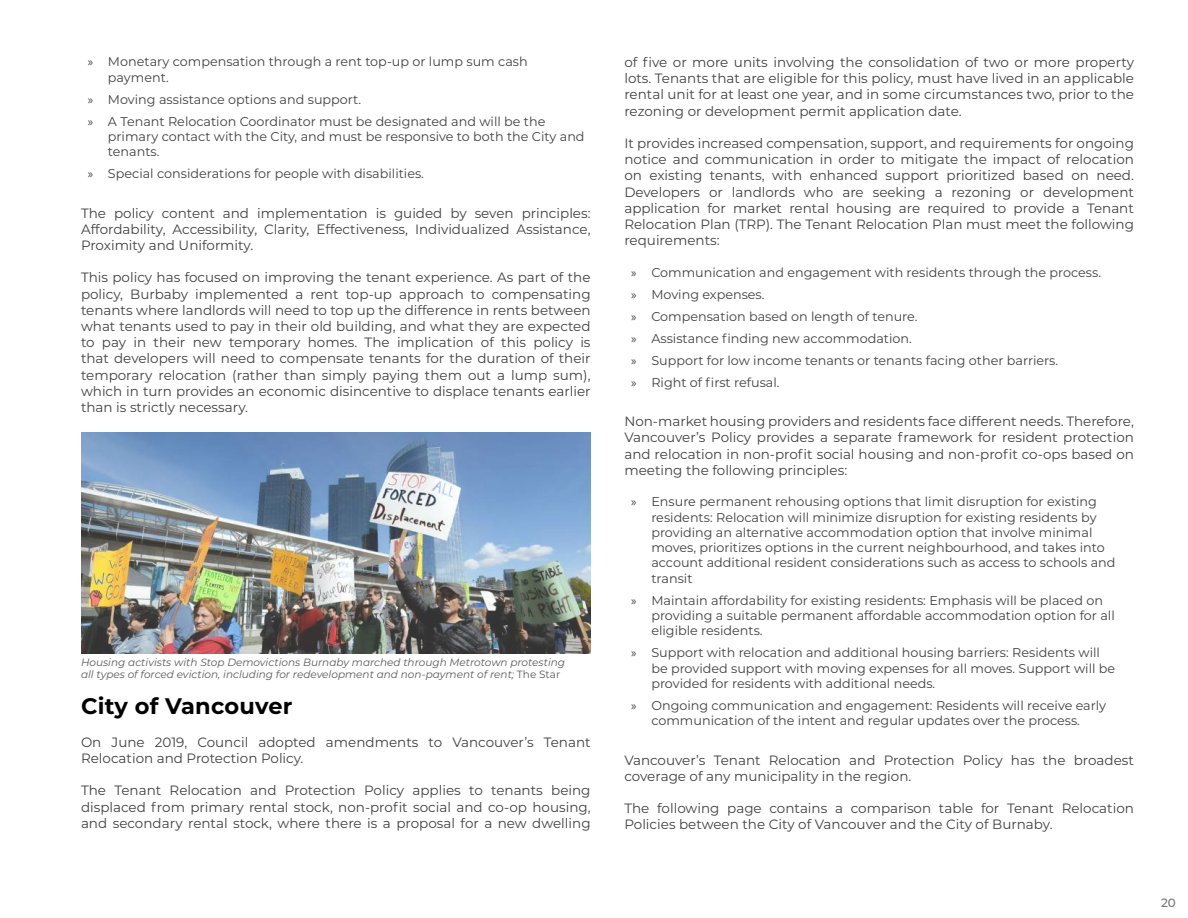
<style>
.page{position:relative;width:1188px;height:918px;background:#fff}
.page>*{position:absolute;margin:0;border:0;box-sizing:border-box;transform-origin:0 0}
.t1{font:700 22.5px "Montserrat";letter-spacing:.01em;color:#000}
.t2{font:13.5px/16.2px "Montserrat";color:#414042;text-align:justify}
.t3{font:12.75px/15.3px "Montserrat";color:#414042}
.t4{font:500 12px "Montserrat";color:#000}
.t5{font:italic 10.5px/12.6px "Montserrat";color:#58595b}
.s1{font-family:"Myriad Pro"}
.s2{font-style:normal}
</style>
<div class="page">
<img style="left:81px;top:433px;width:509px;height:220px">
<p class="t3" style="left:108px;top:54px;width:421px;text-indent:-20px"><span class="s1">»</span> Monetary compensation through a rent top-up or lump sum cash payment.</p>
<p class="t3" style="left:88px;top:88px;width:459px;line-height:22px"><span class="s1">»</span> Moving assistance options and support.<br><span class="s1">»</span> A Tenant Relocation Coordinator must be designated and will be the</p>
<p class="t3" style="left:108px;top:128px;width:478px">primary contact with the City, and must be responsive to both the City and tenants.</p>
<p class="t3" style="left:88px;top:166px;width:338px"><span class="s1">»</span> Special considerations for people with disabilities.</p>
<p class="t2" style="left:81px;top:204px;width:511px">The policy content and implementation is guided by seven principles:<br>Affordability, Accessibility, Clarity, Effectiveness, Individualized Assistance, Proximity and Uniformity.</p>
<p class="t2" style="left:81px;top:269px;width:511px">This policy has focused on improving the tenant experience. As part of the policy, Burbaby implemented a rent top-up approach to compensating tenants where landlords will need to top up the difference in rents between what tenants used to pay in their old building, and what they are expected to pay in their new temporary homes. The implication of this policy is that developers will need to compensate tenants for the duration of their temporary relocation (rather than simply paying them out a lump sum), which in turn provides an economic disincentive to displace tenants earlier than is strictly necessary.</p>
<p class="t5" style="left:81px;top:655px;width:486px">Housing activists with Stop Demovictions Burnaby marched through Metrotown protesting all types of forced eviction, including for redevelopment and non-payment of rent; <span class="s2">The Star</span></p>
<h1 class="t1" style="left:81px;top:690px;width:213px">City of Vancouver</h1>
<p class="t2" style="left:81px;top:733px;width:511px">On June 2019, Council adopted amendments to Vancouver’s Tenant<br>Relocation and Protection Policy.</p>
<p class="t2" style="left:81px;top:782px;width:511px">The Tenant Relocation and Protection Policy applies to tenants being displaced from primary rental stock, non-profit social and co-op housing, and secondary rental stock, where there is a proposal for a new dwelling</p>
<p class="t2" style="left:624px;top:54px;width:511px">of five or more units involving the consolidation of two or more property lots. Tenants that are eligible for this policy, must have lived in an applicable rental unit for at least one year, and in some circumstances two, prior to the rezoning or development permit application date.</p>
<p class="t2" style="left:624px;top:135px;width:511px">It provides increased compensation, support, and requirements for ongoing notice and communication in order to mitigate the impact of relocation on existing tenants, with enhanced support prioritized based on need.<br>Developers or landlords who are seeking a rezoning or development application for market rental housing are required to provide a Tenant Relocation Plan (TRP). The Tenant Relocation Plan must meet the following requirements:</p>
<p class="t3" style="left:631px;top:261px;width:472px;line-height:22px"><span class="s1">»</span> Communication and engagement with residents through the process. <span class="s1">»</span> Moving expenses.<br><span class="s1">»</span> Compensation based on length of tenure.<br><span class="s1">»</span> Assistance finding new accommodation.<br><span class="s1">»</span> Support for low income tenants or tenants facing other barriers.<br><span class="s1">»</span> Right of first refusal.</p>
<p class="t2" style="left:624px;top:413px;width:511px">Non-market housing providers and residents face different needs. Therefore, Vancouver’s Policy provides a separate framework for resident protection and relocation in non-profit social housing and non-profit co-ops based on meeting the following principles:</p>
<p class="t3" style="left:651px;top:494px;width:466px;text-indent:-20px"><span class="s1">»</span> Ensure permanent rehousing options that limit disruption for existing residents: Relocation will minimize disruption for existing residents by providing an alternative accommodation option that involve minimal moves, prioritizes options in the current neighbourhood, and takes into account additional resident considerations such as access to schools and transit</p>
<p class="t3" style="left:651px;top:592px;width:465px;text-indent:-20px"><span class="s1">»</span> Maintain affordability for existing residents: Emphasis will be placed on providing a suitable permanent affordable accommodation option for all eligible residents.</p>
<p class="t3" style="left:651px;top:645px;width:465px;text-indent:-20px"><span class="s1">»</span> Support with relocation and additional housing barriers: Residents will be provided support with moving expenses for all moves. Support will be provided for residents with additional needs.</p>
<p class="t3" style="left:631px;top:697px;width:477px;text-align:center"><span class="s1">»</span> Ongoing communication and engagement: Residents will receive early communication of the intent and regular updates over the process.</p>
<p class="t2" style="left:624px;top:751px;width:511px">Vancouver’s Tenant Relocation and Protection Policy has the broadest coverage of any municipality in the region.</p>
<p class="t2" style="left:624px;top:800px;width:511px">The following page contains a comparison table for Tenant Relocation<br>Policies between the City of Vancouver and the City of Burnaby.</p>
<p class="t4" style="left:1161px;top:894px;width:16px">20</p>
</div>
